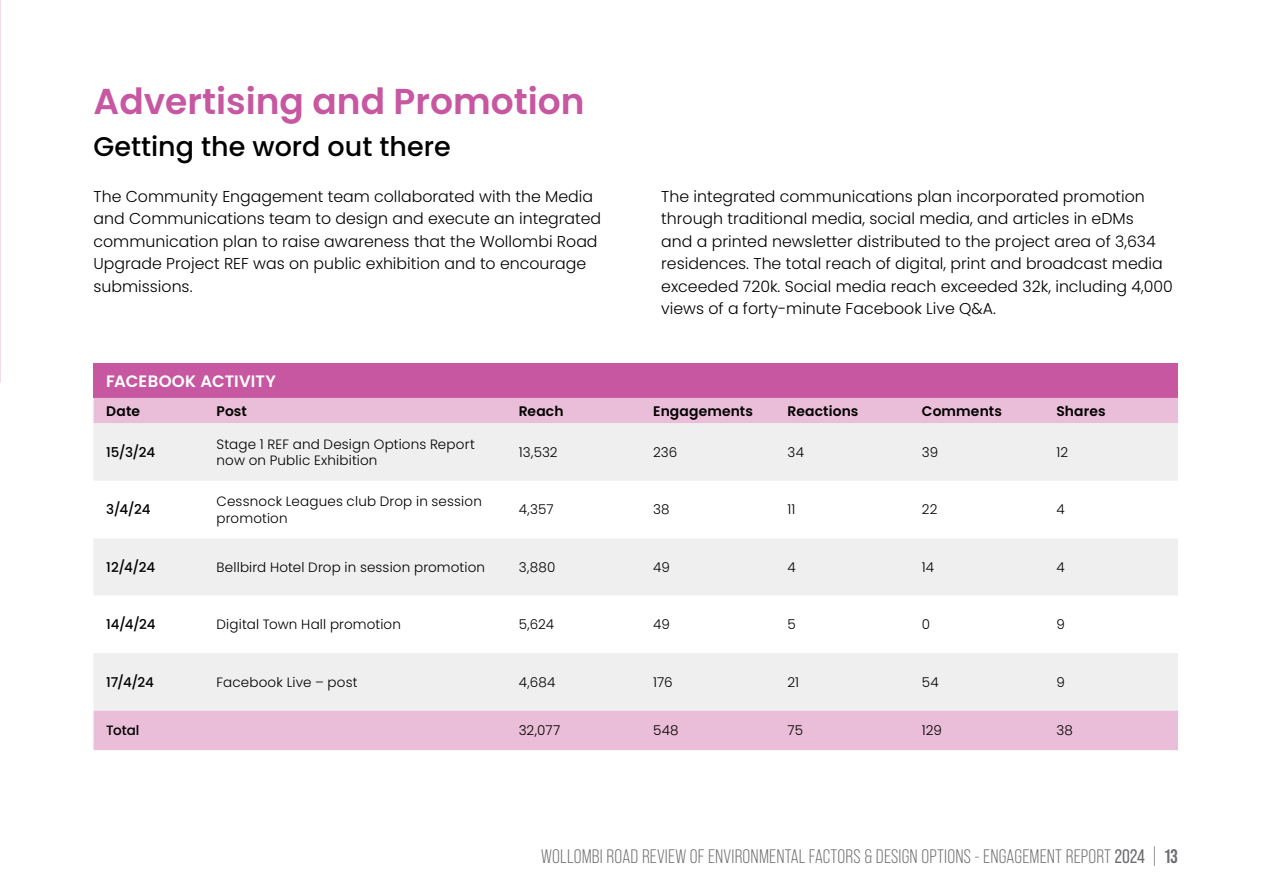
<style>
.page{position:relative;width:1263px;height:893px;background:#fff}
.page>*{position:absolute;margin:0;border:0;box-sizing:border-box;transform-origin:0 0}
.t1{font:600 36px "Poppins";color:#c657a0}
.t2{font:500 27px "Poppins";color:#000}
.t3{font:19.5px "Bebas Neue Pro";letter-spacing:.01em;color:#6d6e71}
.t4{font:600 16.5px "Poppins";letter-spacing:.01em;color:#fff}
.t5{font:300 15.75px/22.5px "Poppins";color:#000}
.t6{font:600 13.8px "Poppins";letter-spacing:.01em;color:#000}
.t7{font:300 13.5px/16.5px "Poppins";letter-spacing:.01em;color:#000}
.t8{font:500 13.5px "Poppins";letter-spacing:-.01em;color:#000}
.s1{font-style:inherit}
.s2{font-weight:700}
</style>
<div class="page">
<svg style="left:0;top:0;width:227px;height:383px"></svg>
<div style="left:94px;top:364px;width:1084px;height:34px;background:#c657a0"></div>
<div style="left:94px;top:398px;width:1084px;height:352px;background:#eabdd8"></div>
<div style="left:94px;top:423px;width:1084px;height:58px;background:#efeff0"></div>
<svg style="left:94px;top:481px;width:1084px;height:172px"></svg>
<div style="left:94px;top:653px;width:1084px;height:57px;background:#efeff0"></div>
<h1 class="t1" style="left:94px;top:80px;width:492px">Advertising and Promotion</h1>
<h2 class="t2" style="left:94px;top:131px;width:359px">Getting the word out there</h2>
<p class="t5" style="left:94px;top:185px;width:509px">The Community Engagement team collaborated with the Media and Communications team to design and execute an integrated communication plan to raise awareness that the Wollombi Road Upgrade Project REF was on public exhibition and to encourage submissions.</p>
<p class="t5" style="left:661px;top:185px;width:513px">The integrated communications plan incorporated promotion through traditional media, social media, and articles in eDMs<br>and a printed newsletter distributed to the project area of 3,634 residences. The total reach of digital, print and broadcast media exceeded 720k. Social media reach exceeded 32k, including 4,000 views of a forty-minute Facebook Live Q&amp;A.</p>
<p class="t4" style="left:106px;top:372px;width:171px">FACEBOOK ACTIVITY</p>
<p class="t6" style="left:106px;top:403px;width:35px">Date</p>
<p class="t6" style="left:217px;top:403px;width:32px">Post</p>
<p class="t6" style="left:519px;top:403px;width:46px">Reach</p>
<p class="t6" style="left:653px;top:403px;width:101px">Engagements</p>
<p class="t6" style="left:787px;top:403px;width:72px">Reactions</p>
<p class="t6" style="left:922px;top:403px;width:81px">Comments</p>
<p class="t6" style="left:1056px;top:403px;width:51px">Shares</p>
<p class="t8" style="left:106px;top:444px;width:50px">15/3/24</p>
<p class="t7" style="left:217px;top:436px;width:260px">Stage 1 REF and Design Options Report now on Public Exhibition</p>
<p class="t7" style="left:519px;top:444px;width:40px">13,532</p>
<p class="t7" style="left:653px;top:444px;width:26px">236</p>
<p class="t7" style="left:787px;top:444px;width:18px">34</p>
<p class="t7" style="left:922px;top:444px;width:18px">39</p>
<p class="t7" style="left:1056px;top:444px;width:13px">12</p>
<p class="t8" style="left:106px;top:502px;width:46px">3/4/24</p>
<p class="t7" style="left:217px;top:493px;width:267px">Cessnock Leagues club Drop in session promotion</p>
<p class="t7" style="left:519px;top:502px;width:36px">4,357</p>
<p class="t7" style="left:653px;top:502px;width:18px">38</p>
<p class="t7" style="left:787px;top:502px;width:9px">11</p>
<p class="t7" style="left:922px;top:502px;width:17px">22</p>
<p class="t7" style="left:1056px;top:502px;width:10px">4</p>
<p class="t8" style="left:106px;top:559px;width:50px">12/4/24</p>
<p class="t7" style="left:217px;top:559px;width:270px">Bellbird Hotel Drop in session promotion</p>
<p class="t7" style="left:519px;top:559px;width:38px">3,880</p>
<p class="t7" style="left:653px;top:559px;width:18px">49</p>
<p class="t7" style="left:787px;top:559px;width:10px">4</p>
<p class="t7" style="left:922px;top:559px;width:14px">14</p>
<p class="t7" style="left:1056px;top:559px;width:10px">4</p>
<p class="t8" style="left:106px;top:617px;width:51px">14/4/24</p>
<p class="t7" style="left:217px;top:616px;width:186px">Digital Town Hall promotion</p>
<p class="t7" style="left:519px;top:616px;width:37px">5,624</p>
<p class="t7" style="left:653px;top:616px;width:18px">49</p>
<p class="t7" style="left:787px;top:616px;width:10px">5</p>
<p class="t7" style="left:922px;top:616px;width:10px">0</p>
<p class="t7" style="left:1056px;top:616px;width:10px">9</p>
<p class="t8" style="left:106px;top:674px;width:49px">17/4/24</p>
<p class="t7" style="left:217px;top:674px;width:142px">Facebook Live – post</p>
<p class="t7" style="left:519px;top:674px;width:38px">4,684</p>
<p class="t7" style="left:653px;top:674px;width:21px">176</p>
<p class="t7" style="left:787px;top:674px;width:13px">21</p>
<p class="t7" style="left:922px;top:674px;width:18px">54</p>
<p class="t7" style="left:1056px;top:674px;width:10px">9</p>
<p class="t8" style="left:106px;top:723px;width:35px">Total</p>
<p class="t7" style="left:519px;top:722px;width:43px">32,077</p>
<p class="t7" style="left:653px;top:722px;width:27px">548</p>
<p class="t7" style="left:787px;top:722px;width:17px">75</p>
<p class="t7" style="left:922px;top:722px;width:22px">129</p>
<p class="t7" style="left:1056px;top:722px;width:18px">38</p>
<p class="t3" style="left:541px;top:846px;width:638px">WOLLOMBI ROAD REVIEW OF ENVIRONMENTAL FACTORS &amp; DESIGN OPTIONS - ENGAGEMENT REPORT <span class="s1">2024</span> | <span class="s2">13</span></p>
</div>
